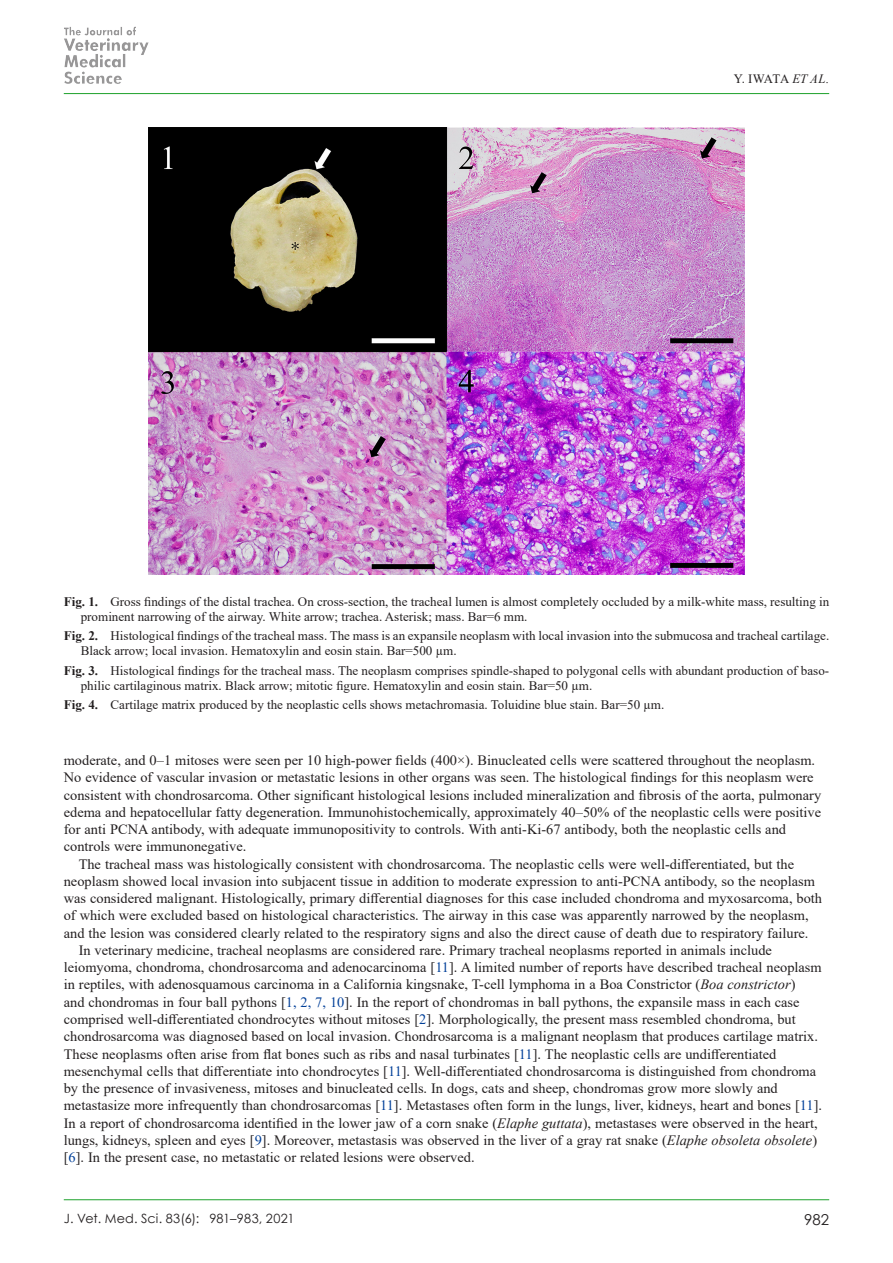
<style>
.page{position:relative;width:893px;height:1263px;background:#fff}
.page>*{position:absolute;margin:0;border:0;box-sizing:border-box;transform-origin:0 0}
.t1{font:15px "Century Gothic";color:#231f20}
.t2{font:14.25px "Times New Roman";color:#231f20}
.t3{font:13.05px/15px "Times New Roman";color:#231f20}
.t4{font:12.75px "Century Gothic";letter-spacing:.01em;color:#231f20}
.t5{font:12.75px "Times New Roman";letter-spacing:-.035em;color:#231f20}
.s1{font-style:italic}
.s2{font-weight:700}
.s3{color:#003f98}
</style>
<div class="page">
<img style="left:64px;top:27px;width:74px;height:24px">
<hr style="left:64px;top:93px;width:765px;height:1px;background:#2aa738">
<hr style="left:64px;top:1199px;width:765px;height:1px;background:#2aa738">
<img style="left:149px;top:128px;width:595px;height:446px">
<p class="t5" style="left:734px;top:70px;width:97px">Y. IWATA <span class="s1">ET AL.</span></p>
<p class="t3" style="left:81px;top:594px;width:750px;text-indent:-17px"><span class="s2">Fig. 1.</span> Gross findings of the distal trachea. On cross-section, the tracheal lumen is almost completely occluded by a milk-white mass, resulting in prominent narrowing of the airway. White arrow; trachea. Asterisk; mass. Bar=6 mm.</p>
<p class="t3" style="left:81px;top:628px;width:750px;text-indent:-17px"><span class="s2">Fig. 2.</span> Histological findings of the tracheal mass. The mass is an expansile neoplasm with local invasion into the submucosa and tracheal cartilage.<br>Black arrow; local invasion. Hematoxylin and eosin stain. Bar=500 µm.</p>
<p class="t3" style="left:81px;top:662px;width:750px;text-indent:-17px"><span class="s2">Fig. 3.</span> Histological findings for the tracheal mass. The neoplasm comprises spindle-shaped to polygonal cells with abundant production of baso&shy;philic cartilaginous matrix. Black arrow; mitotic figure. Hematoxylin and eosin stain. Bar=50 µm.</p>
<p class="t3" style="left:64px;top:697px;width:602px"><span class="s2">Fig. 4.</span> Cartilage matrix produced by the neoplastic cells shows metachromasia. Toluidine blue stain. Bar=50 µm.</p>
<p class="t2" style="left:64px;top:750px;width:753px">moderate, and 0–1 mitoses were seen per 10 high-power fields (400×). Binucleated cells were scattered throughout the neoplasm.</p>
<p class="t2" style="left:64px;top:767px;width:751px">No evidence of vascular invasion or metastatic lesions in other organs was seen. The histological findings for this neoplasm were</p>
<p class="t2" style="left:64px;top:785px;width:759px">consistent with chondrosarcoma. Other significant histological lesions included mineralization and fibrosis of the aorta, pulmonary</p>
<p class="t2" style="left:64px;top:802px;width:759px">edema and hepatocellular fatty degeneration. Immunohistochemically, approximately 40–50% of the neoplastic cells were positive</p>
<p class="t2" style="left:64px;top:819px;width:724px">for anti PCNA antibody, with adequate immunopositivity to controls. With anti-Ki-67 antibody, both the neoplastic cells and</p>
<p class="t2" style="left:64px;top:836px;width:184px">controls were immunonegative.</p>
<p class="t2" style="left:79px;top:854px;width:717px">The tracheal mass was histologically consistent with chondrosarcoma. The neoplastic cells were well-differentiated, but the</p>
<p class="t2" style="left:64px;top:871px;width:753px">neoplasm showed local invasion into subjacent tissue in addition to moderate expression to anti-PCNA antibody, so the neoplasm</p>
<p class="t2" style="left:64px;top:888px;width:760px">was considered malignant. Histologically, primary differential diagnoses for this case included chondroma and myxosarcoma, both</p>
<p class="t2" style="left:64px;top:905px;width:746px">of which were excluded based on histological characteristics. The airway in this case was apparently narrowed by the neoplasm,</p>
<p class="t2" style="left:64px;top:923px;width:746px">and the lesion was considered clearly related to the respiratory signs and also the direct cause of death due to respiratory failure.</p>
<p class="t2" style="left:79px;top:940px;width:695px">In veterinary medicine, tracheal neoplasms are considered rare. Primary tracheal neoplasms reported in animals include</p>
<p class="t2" style="left:64px;top:957px;width:759px">leiomyoma, chondroma, chondrosarcoma and adenocarcinoma [<span class="s3">11</span>]. A limited number of reports have described tracheal neoplasm</p>
<p class="t2" style="left:64px;top:975px;width:733px">in reptiles, with adenosquamous carcinoma in a California kingsnake, T-cell lymphoma in a Boa Constrictor (<span class="s1">Boa constrictor</span>)</p>
<p class="t2" style="left:64px;top:992px;width:737px">and chondromas in four ball pythons [<span class="s3">1, 2, 7, 10</span>]. In the report of chondromas in ball pythons, the expansile mass in each case</p>
<p class="t2" style="left:64px;top:1009px;width:734px">comprised well-differentiated chondrocytes without mitoses [<span class="s3">2</span>]. Morphologically, the present mass resembled chondroma, but</p>
<p class="t2" style="left:64px;top:1026px;width:756px">chondrosarcoma was diagnosed based on local invasion. Chondrosarcoma is a malignant neoplasm that produces cartilage matrix.</p>
<p class="t2" style="left:64px;top:1044px;width:714px">These neoplasms often arise from flat bones such as ribs and nasal turbinates [<span class="s3">11</span>]. The neoplastic cells are undifferentiated</p>
<p class="t2" style="left:64px;top:1061px;width:754px">mesenchymal cells that differentiate into chondrocytes [<span class="s3">11</span>]. Well-differentiated chondrosarcoma is distinguished from chondroma</p>
<p class="t2" style="left:64px;top:1078px;width:715px">by the presence of invasiveness, mitoses and binucleated cells. In dogs, cats and sheep, chondromas grow more slowly and</p>
<p class="t2" style="left:64px;top:1095px;width:760px">metastasize more infrequently than chondrosarcomas [<span class="s3">11</span>]. Metastases often form in the lungs, liver, kidneys, heart and bones [<span class="s3">11</span>].</p>
<p class="t2" style="left:64px;top:1113px;width:755px">In a report of chondrosarcoma identified in the lower jaw of a corn snake (<span class="s1">Elaphe guttata</span>), metastases were observed in the heart,</p>
<p class="t2" style="left:64px;top:1130px;width:755px">lungs, kidneys, spleen and eyes [<span class="s3">9</span>]. Moreover, metastasis was observed in the liver of a gray rat snake (<span class="s1">Elaphe obsoleta obsolete</span>)</p>
<p class="t2" style="left:64px;top:1147px;width:412px">[<span class="s3">6</span>]. In the present case, no metastatic or related lesions were observed.</p>
<p class="t4" style="left:64px;top:1209px;width:232px">J. Vet. Med. Sci. 83(6): 981–983, 2021</p>
<p class="t1" style="left:804px;top:1209px;width:27px">982</p>
</div>
